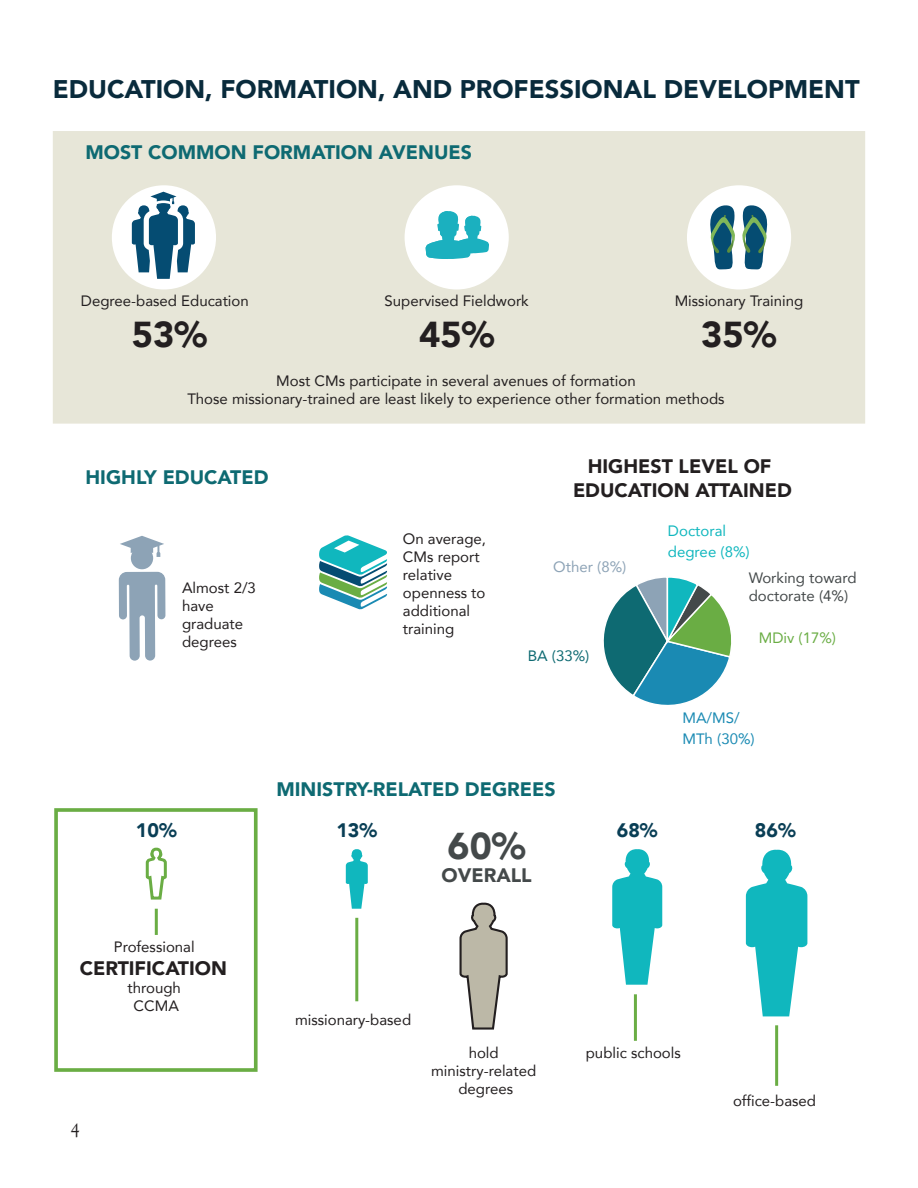
<style>
.page{position:relative;width:918px;height:1188px;background:#fff}
.page>*{position:absolute;margin:0;border:0;box-sizing:border-box;transform-origin:0 0}
.t1{font:900 37.35px "Avenir";color:#44494a}
.t2{font:900 36px "Avenir";color:#231f20}
.t3{font:900 25.5px "Avenir";color:#092b3c}
.t4{font:900 19.5px "Avenir";color:#0e6a72}
.t5{font:900 19.5px/23.4px "Avenir";color:#231f20;text-align:center}
.t6{font:900 19.5px "Avenir";color:#093e55}
.t7{font:900 19.5px "Avenir";color:#44494a}
.t8{font:18px "Goudy Std";color:#231f20}
.t9{font:15px/18px "Avenir";color:#231f20;text-align:center}
.t10{font:15px/18px "Avenir";color:#44494a}
.t11{font:15px/21px "Avenir";color:#10b7be}
.t12{font:15px/21px "Avenir";color:#1a8ab3}
.t13{font:15px "Avenir";color:#8da3b6}
.t14{font:15px "Avenir";color:#6aad44}
.t15{font:15px "Avenir";color:#0e6a72}
</style>
<div class="page">
<div style="left:53px;top:131px;width:812px;height:293px;background:#e7e6d8"></div>
<div style="left:112px;top:185px;width:104px;height:104px;background:#fff;border-radius:50%"></div>
<div style="left:405px;top:185px;width:104px;height:104px;background:#fff;border-radius:50%"></div>
<div style="left:687px;top:185px;width:104px;height:104px;background:#fff;border-radius:50%"></div>
<svg style="left:119px;top:536px;width:46px;height:125px"></svg>
<svg style="left:319px;top:535px;width:68px;height:75px"></svg>
<svg style="left:132px;top:192px;width:63px;height:87px"></svg>
<svg style="left:426px;top:211px;width:63px;height:48px"></svg>
<svg style="left:145px;top:847px;width:22px;height:53px"></svg>
<svg style="left:346px;top:849px;width:22px;height:60px"></svg>
<svg style="left:459px;top:902px;width:49px;height:128px"></svg>
<svg style="left:612px;top:849px;width:50px;height:136px"></svg>
<svg style="left:746px;top:850px;width:61px;height:166px"></svg>
<hr style="left:155px;top:909px;width:3px;height:26px;background:#6aad44">
<hr style="left:355px;top:918px;width:3px;height:83px;background:#6aad44">
<hr style="left:634px;top:994px;width:3px;height:47px;background:#6aad44">
<hr style="left:775px;top:1025px;width:3px;height:61px;background:#6aad44">
<svg style="left:710px;top:205px;width:58px;height:65px"></svg>
<svg style="left:603px;top:577px;width:129px;height:128px"></svg>
<div style="left:54px;top:808px;width:204px;height:264px;border:4px solid #6aad44"></div>
<h3 class="t3" style="left:53px;top:67px;width:808px">EDUCATION, FORMATION, AND PROFESSIONAL DEVELOPMENT</h3>
<h3 class="t4" style="left:85px;top:135px;width:388px">MOST COMMON FORMATION AVENUES</h3>
<p class="t9" style="left:81px;top:291px;width:169px">Degree-based Education</p>
<p class="t9" style="left:385px;top:291px;width:146px">Supervised Fieldwork</p>
<p class="t9" style="left:675px;top:291px;width:130px">Missionary Training</p>
<h2 class="t2" style="left:132px;top:304px;width:77px">53%</h2>
<h2 class="t2" style="left:419px;top:304px;width:77px">45%</h2>
<h2 class="t2" style="left:701px;top:304px;width:77px">35%</h2>
<p class="t9" style="left:187px;top:371px;width:539px">Most CMs participate in several avenues of formation<br>Those missionary-trained are least likely to experience other formation methods</p>
<h3 class="t4" style="left:85px;top:460px;width:185px">HIGHLY EDUCATED</h3>
<p class="t9" style="left:182px;top:578px;width:75px;text-align:left">Almost 2/3 have graduate degrees</p>
<p class="t9" style="left:403px;top:529px;width:85px;text-align:left">On average,<br>CMs report relative openness to additional training</p>
<h3 class="t5" style="left:573px;top:454px;width:220px">HIGHEST LEVEL OF<br>EDUCATION ATTAINED</h3>
<p class="t13" style="left:553px;top:555px;width:75px">Other (8%)</p>
<p class="t15" style="left:528px;top:643px;width:63px">BA (33%)</p>
<p class="t11" style="left:668px;top:520px;width:83px">Doctoral degree (8%)</p>
<p class="t10" style="left:749px;top:568px;width:109px">Working toward doctorate (4%)</p>
<p class="t14" style="left:759px;top:626px;width:79px">MDiv (17%)</p>
<h3 class="t4" style="left:276px;top:773px;width:281px">MINISTRY-RELATED DEGREES</h3>
<p class="t12" style="left:682px;top:707px;width:74px">MA/MS/<br>MTh (30%)</p>
<h3 class="t6" style="left:136px;top:814px;width:42px">10%</h3>
<h3 class="t6" style="left:336px;top:813px;width:42px">13%</h3>
<h1 class="t1" style="left:448px;top:814px;width:79px">60%</h1>
<h3 class="t7" style="left:441px;top:859px;width:92px">OVERALL</h3>
<h3 class="t6" style="left:617px;top:813px;width:42px">68%</h3>
<h3 class="t6" style="left:755px;top:813px;width:42px">86%</h3>
<p class="t9" style="left:114px;top:937px;width:82px">Professional</p>
<h3 class="t5" style="left:80px;top:957px;width:149px">CERTIFICATION</h3>
<p class="t9" style="left:128px;top:979px;width:55px">through<br>CCMA</p>
<p class="t8" style="left:71px;top:1119px;width:10px">4</p>
<p class="t9" style="left:295px;top:1011px;width:118px">missionary-based</p>
<p class="t9" style="left:469px;top:1043px;width:32px">hold</p>
<p class="t9" style="left:586px;top:1043px;width:97px">public schools</p>
<p class="t9" style="left:431px;top:1061px;width:107px">ministry-related degrees</p>
<p class="t9" style="left:733px;top:1091px;width:85px">office-based</p>
</div>
